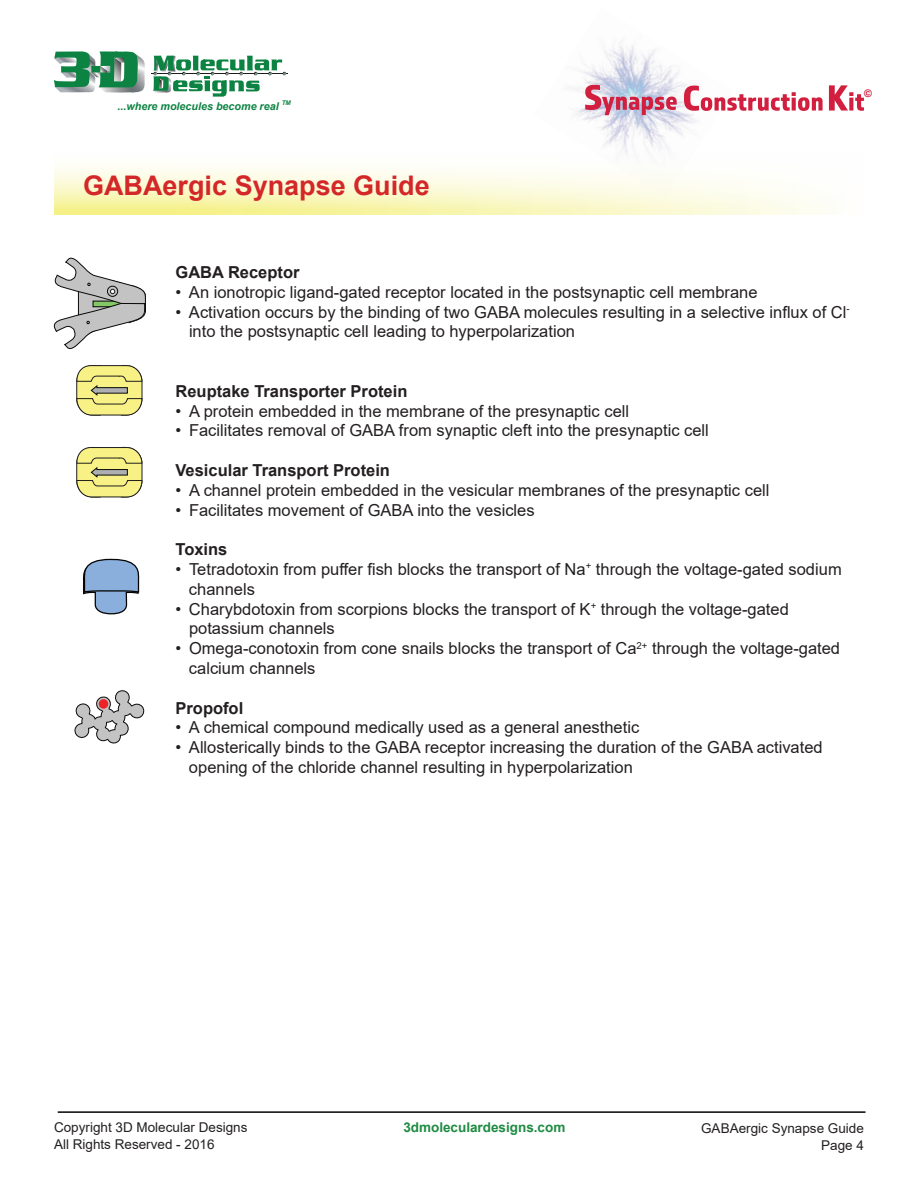
<style>
.page{position:relative;width:918px;height:1188px;background:#fff}
.page>*{position:absolute;margin:0;border:0;box-sizing:border-box;transform-origin:0 0}
.t1{font:700 27px "Arial";color:#d32728}
.t2{font:16.5px/19.8px "Arial";color:#231f20}
.t3{font:700 16.5px "Arial";color:#231f20}
.t4{font:13.5px/16.2px "Arial";color:#231f20}
.t5{font:700 13.5px "Arial";color:#1f8b43}
.t6{font:italic 700 10.8px "Arial";color:#0c8342}
.t7{font:800 condensed 10.5px "Tw Cen";color:#d21e3f}
</style>
<div class="page">
<hr style="left:58px;top:1111px;width:808px;height:2px;background:#040503">
<svg style="left:76px;top:365px;width:67px;height:51px;background:#d8d383"></svg>
<svg style="left:76px;top:446px;width:67px;height:52px;background:#d8d485"></svg>
<svg style="left:74px;top:558px;width:71px;height:186px"></svg>
<svg style="left:53px;top:257px;width:93px;height:92px"></svg>
<hr style="left:151px;top:73px;width:137px;height:1px;background:#1e1c1d">
<svg style="left:54px;top:52px;width:91px;height:41px"></svg>
<svg style="left:153px;top:56px;width:133px;height:41px"></svg>
<img style="left:572px;top:41px;width:127px;height:109px">
<svg style="left:585px;top:85px;width:92px;height:30px;background:#ce99b0"></svg>
<svg style="left:684px;top:86px;width:139px;height:25px"></svg>
<svg style="left:829px;top:85px;width:35px;height:26px"></svg>
<svg style="left:54px;top:150px;width:769px;height:64px"></svg>
<p class="t6" style="left:118px;top:99px;width:175px">...where molecules become real <sup>TM</sup></p>
<h1 class="t1" style="left:83px;top:166px;width:348px">GABAergic Synapse Guide</h1>
<p class="t7" style="left:864px;top:88px;width:10px">©</p>
<p class="t3" style="left:176px;top:261px;width:126px">GABA Receptor</p>
<p class="t2" style="left:176px;top:282px;width:584px">• An ionotropic ligand-gated receptor located in the postsynaptic cell membrane</p>
<p class="t2" style="left:189px;top:302px;width:662px;text-indent:-14px">• Activation occurs by the binding of two GABA molecules resulting in a selective influx of Cl&shy;into the postsynaptic cell leading to hyperpolarization</p>
<p class="t3" style="left:176px;top:379px;width:233px">Reuptake Transporter Protein</p>
<p class="t2" style="left:176px;top:401px;width:455px">• A protein embedded in the membrane of the presynaptic cell</p>
<p class="t2" style="left:176px;top:421px;width:535px">• Facilitates removal of GABA from synaptic cleft into the presynaptic cell</p>
<p class="t3" style="left:176px;top:459px;width:216px">Vesicular Transport Protein</p>
<p class="t2" style="left:176px;top:480px;width:596px">• A channel protein embedded in the vesicular membranes of the presynaptic cell</p>
<p class="t2" style="left:176px;top:500px;width:361px">• Facilitates movement of GABA into the vesicles</p>
<p class="t3" style="left:176px;top:538px;width:53px">Toxins</p>
<p class="t2" style="left:189px;top:559px;width:654px;text-indent:-13px">• Tetradotoxin from puffer fish blocks the transport of Na<sup>+</sup> through the voltage-gated sodium channels</p>
<p class="t2" style="left:189px;top:599px;width:601px;text-indent:-14px">• Charybdotoxin from scorpions blocks the transport of K<sup>+</sup> through the voltage-gated potassium channels</p>
<p class="t2" style="left:189px;top:638px;width:653px;text-indent:-13px">• Omega-conotoxin from cone snails blocks the transport of Ca<sup>2+</sup> through the voltage-gated calcium channels</p>
<p class="t3" style="left:175px;top:696px;width:69px">Propofol</p>
<p class="t2" style="left:175px;top:718px;width:465px">• A chemical compound medically used as a general anesthetic</p>
<p class="t2" style="left:189px;top:737px;width:635px;text-indent:-13px">• Allosterically binds to the GABA receptor increasing the duration of the GABA activated opening of the chloride channel resulting in hyperpolarization</p>
<p class="t4" style="left:54px;top:1119px;width:195px">Copyright 3D Molecular Designs<br>All Rights Reserved - 2016</p>
<p class="t5" style="left:403px;top:1118px;width:164px">3dmoleculardesigns.com</p>
<p class="t4" style="left:701px;top:1121px;width:164px;text-align:right">GABAergic Synapse Guide<br>Page 4</p>
</div>
